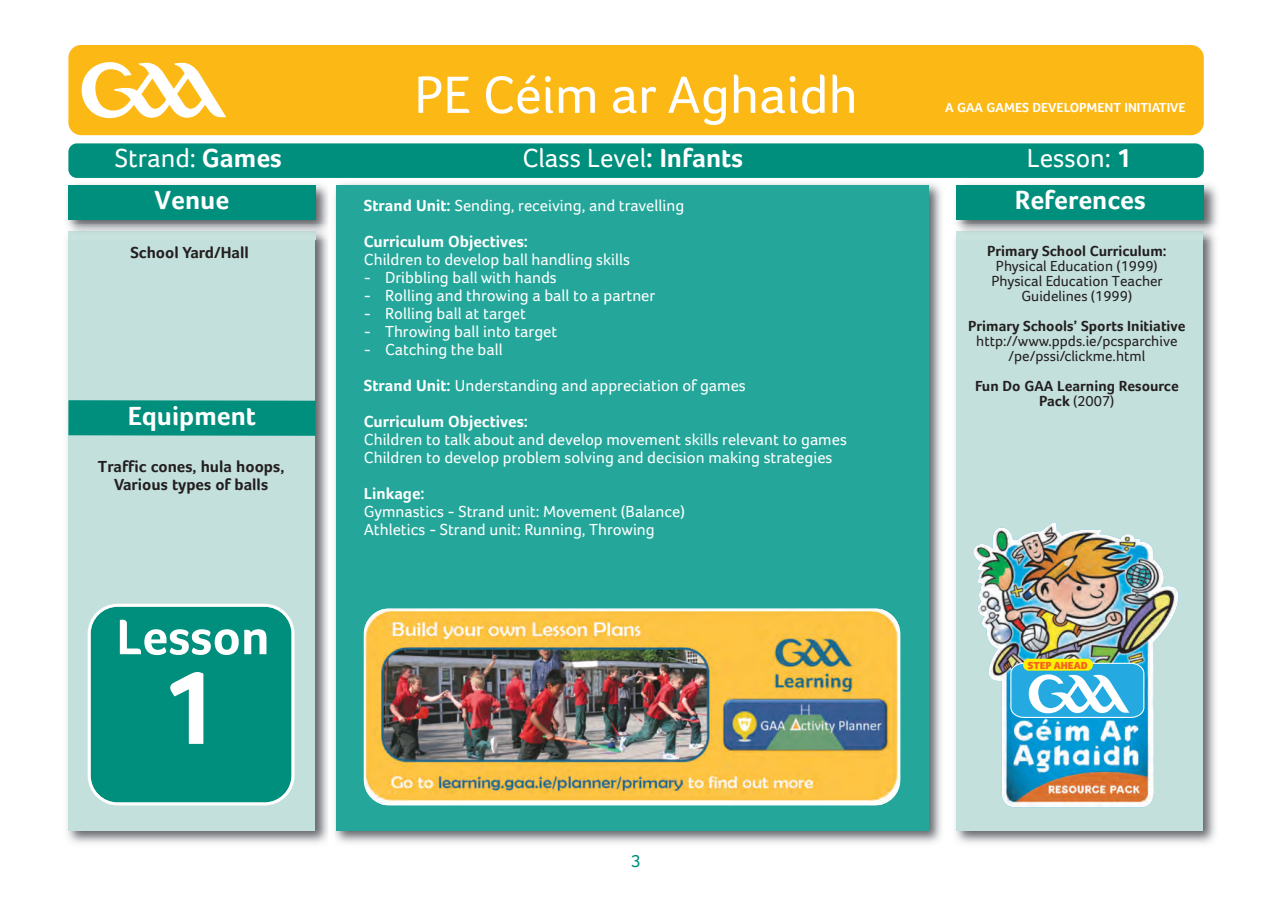
<style>
.page{position:relative;width:1268px;height:900px;background:#fff}
.page>*{position:absolute;margin:0;border:0;box-sizing:border-box;transform-origin:0 0}
.t1{font:700 108px "Foco";color:#fff}
.t2{font:54px "Foco";color:#fff}
.t3{font:700 51.15px "Foco";color:#fff}
.t4{font:27px "Foco";color:#fff}
.t5{font:700 27px "Foco";color:#fff}
.t6{font:18px "Foco";color:#008f7d}
.t7{font:16.5px/36px "Foco";color:#fff}
.t8{font:700 16.5px/36px "Foco";color:#fff}
.t9{font:700 16.5px/18px "Foco";color:#231f20;text-align:center}
.t10{font:15px/15px "Foco";color:#231f20;text-align:center}
.t11{font:700 15px/15px "Foco";color:#231f20;text-align:center}
.t12{font:700 13.5px "Foco";color:#fff}
.t13{font:900 10.5px "Foco";color:#f36421}
.s1{font-weight:700}
.s2{font-weight:400}
</style>
<div class="page">
<div style="left:68px;top:45px;width:1136px;height:90px;background:#fcb814;border-radius:13px"></div>
<div style="left:68px;top:143px;width:1136px;height:35px;background:#008f7d;border-radius:9px"></div>
<img style="left:67px;top:239px;width:261px;height:605px">
<div style="left:68px;top:231px;width:247px;height:599px;background:#c4e0dc"></div>
<img style="left:336px;top:183px;width:881px;height:661px">
<div style="left:956px;top:231px;width:247px;height:599px;background:#c4e0dc"></div>
<img style="left:67px;top:184px;width:261px;height:55px">
<img style="left:68px;top:231px;width:247px;height:8px">
<div style="left:68px;top:186px;width:247px;height:34px;background:#008f7d"></div>
<img style="left:950px;top:224px;width:267px;height:15px">
<img style="left:956px;top:231px;width:247px;height:8px">
<div style="left:957px;top:186px;width:247px;height:34px;background:#008f7d"></div>
<div style="left:68px;top:400px;width:247px;height:35px;background:#008f7d"></div>
<img style="left:335px;top:190px;width:1px;height:647px">
<div style="left:336px;top:185px;width:592px;height:645px;background:#24a79a"></div>
<svg style="left:88px;top:603px;width:206px;height:202px;background:#119685"></svg>
<svg style="left:82px;top:62px;width:144px;height:56px"></svg>
<img style="left:973px;top:522px;width:205px;height:285px">
<div style="left:1023px;top:658px;width:70px;height:12px;background:#fff101;border-radius:6px"></div>
<svg style="left:1010px;top:662px;width:135px;height:56px;background:#70c5d6"></svg>
<img style="left:364px;top:609px;width:536px;height:195px;border-radius:26px">
<h2 class="t2" style="left:414px;top:63px;width:445px">PE Céim ar Aghaidh</h2>
<p class="t12" style="left:945px;top:99px;width:242px">A GAA GAMES DEVELOPMENT INITIATIVE</p>
<h3 class="t4" style="left:115px;top:142px;width:169px">Strand: <span class="s1">Games</span></h3>
<h3 class="t4" style="left:522px;top:143px;width:222px">Class Level<span class="s1">: Infants</span></h3>
<h3 class="t4" style="left:1027px;top:143px;width:106px">Lesson: <span class="s1">1</span></h3>
<h3 class="t5" style="left:155px;top:184px;width:76px">Venue</h3>
<h3 class="t5" style="left:1015px;top:184px;width:132px">References</h3>
<p class="t8" style="left:364px;top:187px;width:322px">Strand Unit: <span class="s2">Sending, receiving, and travelling<br></span>Curriculum Objectives:</p>
<p class="t7" style="left:364px;top:241px;width:268px">Children to develop ball handling skills</p>
<p class="t7" style="left:364px;top:259px;width:194px">- Dribbling ball with hands</p>
<p class="t7" style="left:364px;top:277px;width:293px">- Rolling and throwing a ball to a partner</p>
<p class="t7" style="left:364px;top:295px;width:164px">- Rolling ball at target</p>
<p class="t7" style="left:364px;top:313px;width:195px">- Throwing ball into target</p>
<p class="t7" style="left:364px;top:331px;width:384px">- Catching the ball<br><span class="s1">Strand Unit:</span> Understanding and appreciation of games<br><span class="s1">Curriculum Objectives:</span></p>
<p class="t7" style="left:364px;top:430px;width:485px;line-height:18px">Children to talk about and develop movement skills relevant to games<br>Children to develop problem solving and decision making strategies</p>
<p class="t8" style="left:364px;top:475px;width:62px">Linkage:</p>
<p class="t7" style="left:364px;top:502px;width:323px;line-height:18px">Gymnastics - Strand unit: Movement (Balance)<br>Athletics - Strand unit: Running, Throwing</p>
<p class="t11" style="left:987px;top:243px;width:181px">Primary School Curriculum:</p>
<p class="t10" style="left:991px;top:258px;width:173px">Physical Education (1999)<br>Physical Education Teacher<br>Guidelines (1999)</p>
<p class="t11" style="left:968px;top:318px;width:219px">Primary Schools’ Sports Initiative</p>
<p class="t10" style="left:976px;top:333px;width:203px">http://www.ppds.ie/pcsparchive /pe/pssi/clickme.html</p>
<p class="t11" style="left:975px;top:378px;width:205px">Fun Do GAA Learning Resource<br>Pack <span class="s2">(2007)</span></p>
<p class="t9" style="left:130px;top:243px;width:120px">School Yard/Hall</p>
<h3 class="t5" style="left:128px;top:399px;width:130px">Equipment</h3>
<p class="t9" style="left:98px;top:457px;width:188px">Traffic cones, hula hoops,<br>Various types of balls</p>
<h3 class="t3" style="left:116px;top:606px;width:155px">Lesson</h3>
<h1 class="t1" style="left:161px;top:643px;width:61px">1</h1>
<p class="t6" style="left:631px;top:849px;width:11px">3</p>
<p class="t13" style="left:1028px;top:658px;width:62px">STEP AHEAD</p>
</div>
